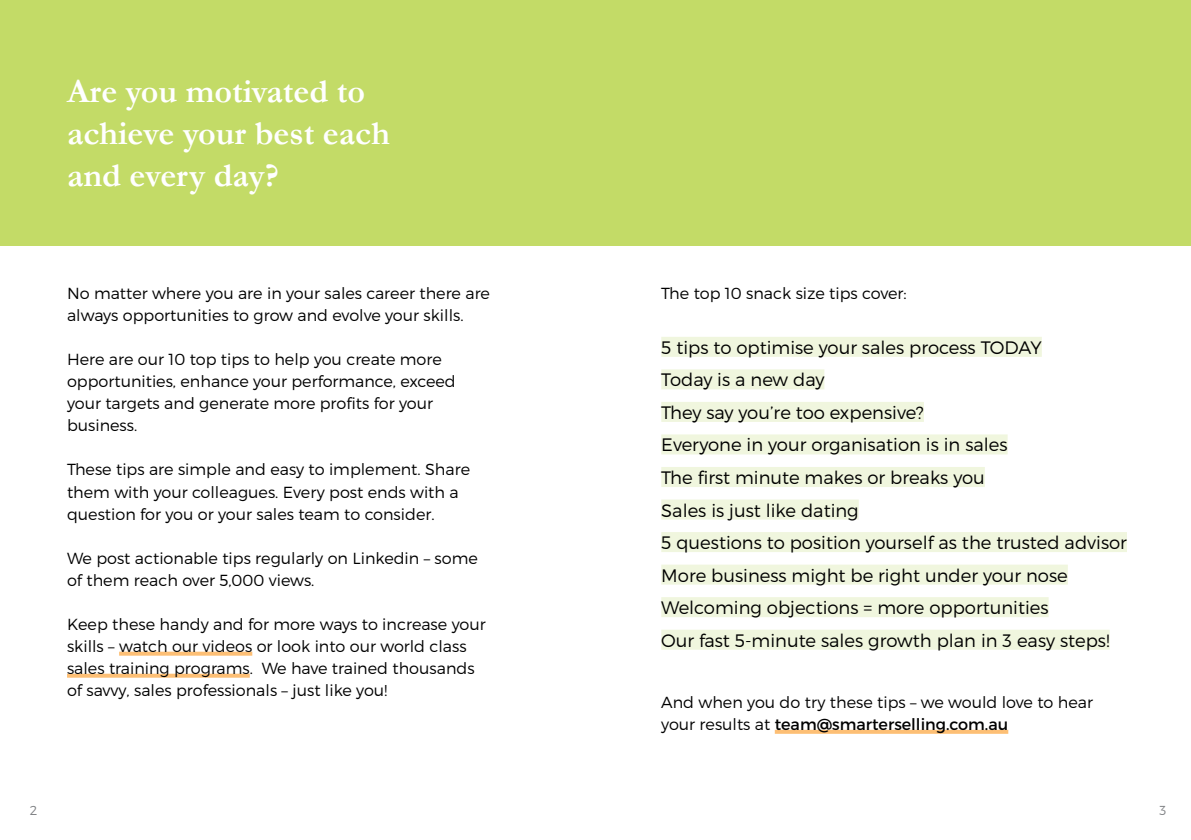
<style>
.page{position:relative;width:1191px;height:840px;background:#fff}
.page>*{position:absolute;margin:0;border:0;box-sizing:border-box;transform-origin:0 0}
.snack_heading{font:700 34px/42px "Garamond";color:#fff}
.A6_body{font:300 18px "Montserrat";color:#000}
.A6_body-2{font:300 16px/22px "Montserrat";color:#000}
.t1{font:300 13px "Montserrat";color:#808285}
.s1{font-weight:400}
</style>
<div class="page">
<div style="left:0;top:0;width:1191px;height:245px;background:#c3db67"></div>
<svg style="left:119px;top:651px;width:133px;height:4px"></svg>
<svg style="left:67px;top:673px;width:183px;height:4px"></svg>
<div style="left:661px;top:336px;width:380px;height:20px;background:#f0f6de"></div>
<div style="left:661px;top:369px;width:163px;height:20px;background:#f0f6de"></div>
<div style="left:661px;top:401px;width:263px;height:20px;background:#f0f6de"></div>
<div style="left:661px;top:434px;width:346px;height:20px;background:#f0f6de"></div>
<div style="left:661px;top:466px;width:323px;height:20px;background:#f0f6de"></div>
<div style="left:661px;top:499px;width:197px;height:20px;background:#f0f6de"></div>
<div style="left:661px;top:531px;width:466px;height:20px;background:#f0f6de"></div>
<div style="left:661px;top:564px;width:406px;height:20px;background:#f0f6de"></div>
<div style="left:661px;top:596px;width:387px;height:20px;background:#f0f6de"></div>
<div style="left:661px;top:629px;width:448px;height:20px;background:#f0f6de"></div>
<svg style="left:775px;top:729px;width:233px;height:4px"></svg>
<p class="snack_heading" style="left:67px;top:70px;width:324px">Are you motivated to achieve your best each and every day?</p>
<p class="A6_body-2" style="left:67px;top:282px;width:424px">No matter where you are in your sales career there are always opportunities to grow and evolve your skills.</p>
<p class="A6_body-2" style="left:67px;top:348px;width:390px">Here are our 10 top tips to help you create more opportunities, enhance your performance, exceed your targets and generate more profits for your business.</p>
<p class="A6_body-2" style="left:67px;top:458px;width:404px">These tips are simple and easy to implement. Share them with your colleagues. Every post ends with a question for you or your sales team to consider.</p>
<p class="A6_body-2" style="left:67px;top:546px;width:412px">We post actionable tips regularly on Linkedin – some of them reach over 5,000 views.</p>
<p class="A6_body-2" style="left:67px;top:612px;width:420px">Keep these handy and for more ways to increase your skills – watch our videos or look into our world class sales training programs. We have trained thousands of savvy, sales professionals – just like you!</p>
<p class="A6_body-2" style="left:661px;top:282px;width:247px">The top 10 snack size tips cover:</p>
<p class="A6_body" style="left:661px;top:336px;width:382px">5 tips to optimise your sales process TODAY</p>
<p class="A6_body" style="left:661px;top:369px;width:165px">Today is a new day</p>
<p class="A6_body" style="left:661px;top:401px;width:264px">They say you’re too expensive?</p>
<p class="A6_body" style="left:661px;top:434px;width:348px">Everyone in your organisation is in sales</p>
<p class="A6_body" style="left:661px;top:466px;width:325px">The first minute makes or breaks you</p>
<p class="A6_body" style="left:661px;top:499px;width:199px">Sales is just like dating</p>
<p class="A6_body" style="left:661px;top:531px;width:467px">5 questions to position yourself as the trusted advisor</p>
<p class="A6_body" style="left:661px;top:564px;width:408px">More business might be right under your nose</p>
<p class="A6_body" style="left:661px;top:596px;width:389px">Welcoming objections = more opportunities</p>
<p class="A6_body" style="left:661px;top:629px;width:450px">Our fast 5-minute sales growth plan in 3 easy steps!</p>
<p class="A6_body-2" style="left:661px;top:690px;width:433px">And when you do try these tips – we would love to hear your results at <span class="s1">team@smarterselling.com.au</span></p>
<p class="t1" style="left:30px;top:802px;width:9px">2</p>
<p class="t1" style="left:1159px;top:802px;width:8px">3</p>
</div>
